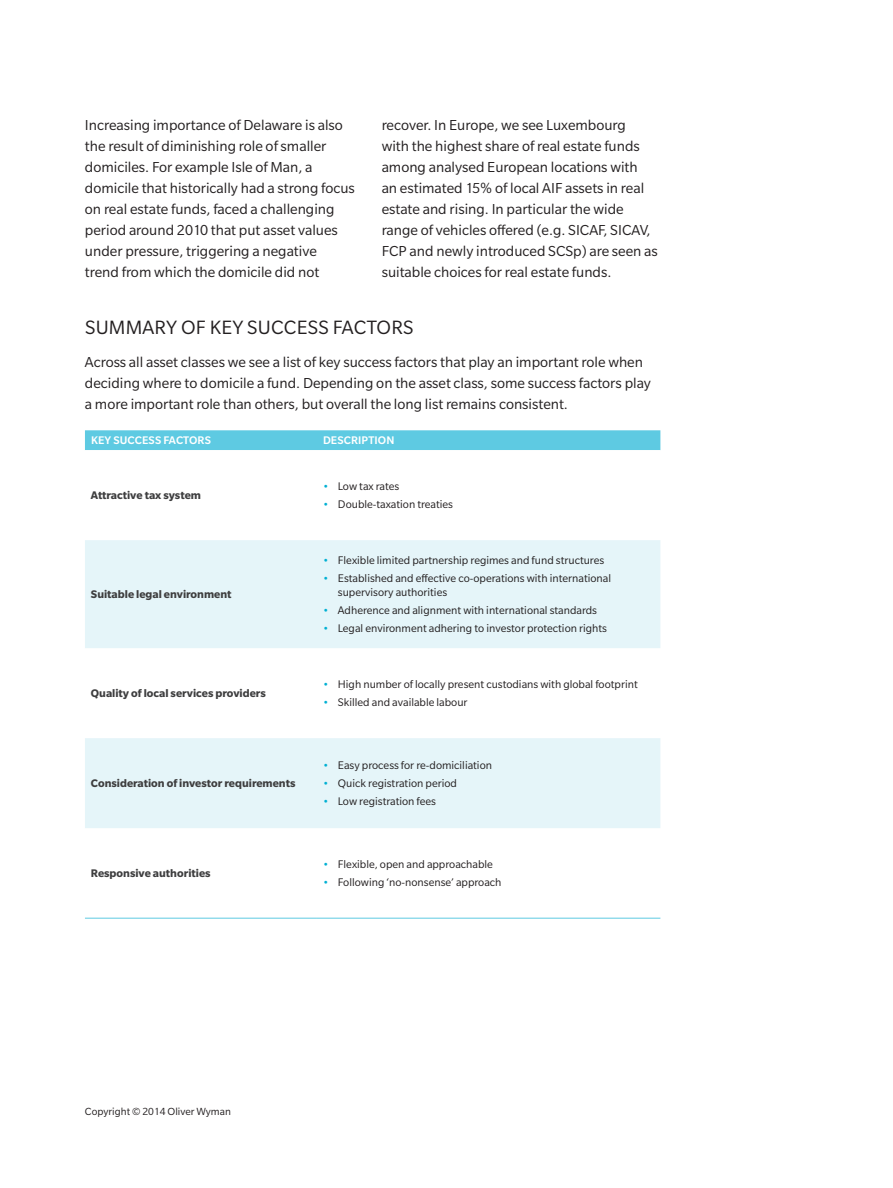
<style>
.page{position:relative;width:893px;height:1188px;background:#fff}
.page>*{position:absolute;margin:0;border:0;box-sizing:border-box;transform-origin:0 0}
.Heading3{font:21px "Slate Pro";letter-spacing:.01em;color:#231f20}
.t1{font:15.75px/21px "Slate Pro";color:#231f20}
.t2{font:12px/13.5px "Slate Pro";color:#231f20}
.Table_Text_Highlight{font:700 12px "Slate Pro";color:#3e3e3f}
.Table_Heading_Text{font:500 12px "Slate Pro";letter-spacing:.01em;color:#fff}
.t3{font:11.25px "Slate Pro";color:#231f20}
.s1{color:#00b0d3}
</style>
<div class="page">
<div style="left:85px;top:430px;width:575px;height:20px;background:#5ecae2"></div>
<svg style="left:85px;top:540px;width:575px;height:288px;fill:#e5f5f9"></svg>
<hr style="left:85px;top:918px;width:232px;height:1px;background:#5ecae2">
<hr style="left:317px;top:918px;width:343px;height:1px;background:#5ecae2">
<p class="t1" style="left:85px;top:115px;width:271px">Increasing importance of Delaware is also the result of diminishing role of smaller domiciles. For example Isle of Man, a domicile that historically had a strong focus on real estate funds, faced a challenging period around 2010 that put asset values under pressure, triggering a negative<br>trend from which the domicile did not</p>
<p class="t1" style="left:382px;top:115px;width:278px">recover. In Europe, we see Luxembourg<br>with the highest share of real estate funds among analysed European locations with<br>an estimated 15% of local AIF assets in real estate and rising. In particular the wide range of vehicles offered (e.g. SICAF, SICAV, FCP and newly introduced SCSp) are seen as suitable choices for real estate funds.</p>
<p class="Heading3" style="left:85px;top:317px;width:330px">SUMMARY OF KEY SUCCESS FACTORS</p>
<p class="t1" style="left:85px;top:352px;width:568px">Across all asset classes we see a list of key success factors that play an important role when deciding where to domicile a fund. Depending on the asset class, some success factors play a more important role than others, but overall the long list remains consistent.</p>
<p class="Table_Heading_Text" style="left:91px;top:434px;width:121px">KEY SUCCESS FACTORS</p>
<p class="Table_Heading_Text" style="left:323px;top:434px;width:73px">DESCRIPTION</p>
<p class="Table_Text_Highlight" style="left:91px;top:489px;width:112px">Attractive tax system</p>
<p class="Table_Text_Highlight" style="left:91px;top:588px;width:142px">Suitable legal environment</p>
<p class="Table_Text_Highlight" style="left:91px;top:687px;width:176px">Quality of local services providers</p>
<p class="Table_Text_Highlight" style="left:91px;top:777px;width:206px">Consideration of investor requirements</p>
<p class="Table_Text_Highlight" style="left:91px;top:867px;width:121px">Responsive authorities</p>
<p class="t2" style="left:323px;top:480px;width:78px"><span class="s1">•</span> Low tax rates</p>
<p class="t2" style="left:323px;top:498px;width:132px"><span class="s1">•</span> Double-taxation treaties</p>
<p class="t2" style="left:323px;top:554px;width:283px"><span class="s1">•</span> Flexible limited partnership regimes and fund structures</p>
<p class="t2" style="left:338px;top:572px;width:275px;text-indent:-15px"><span class="s1">•</span> Established and effective co-operations with international supervisory authorities</p>
<p class="t2" style="left:323px;top:603px;width:276px"><span class="s1">•</span> Adherence and alignment with international standards</p>
<p class="t2" style="left:323px;top:621px;width:286px"><span class="s1">•</span> Legal environment adhering to investor protection rights</p>
<p class="t2" style="left:323px;top:678px;width:316px"><span class="s1">•</span> High number of locally present custodians with global footprint</p>
<p class="t2" style="left:323px;top:696px;width:146px"><span class="s1">•</span> Skilled and available labour</p>
<p class="t2" style="left:323px;top:759px;width:171px"><span class="s1">•</span> Easy process for re-domiciliation</p>
<p class="t2" style="left:323px;top:777px;width:136px"><span class="s1">•</span> Quick registration period</p>
<p class="t2" style="left:323px;top:795px;width:115px"><span class="s1">•</span> Low registration fees</p>
<p class="t2" style="left:323px;top:858px;width:171px"><span class="s1">•</span> Flexible, open and approachable</p>
<p class="t2" style="left:323px;top:876px;width:180px"><span class="s1">•</span> Following ‘no-nonsense’ approach</p>
<p class="t3" style="left:85px;top:1105px;width:147px">Copyright © 2014 Oliver Wyman</p>
</div>
